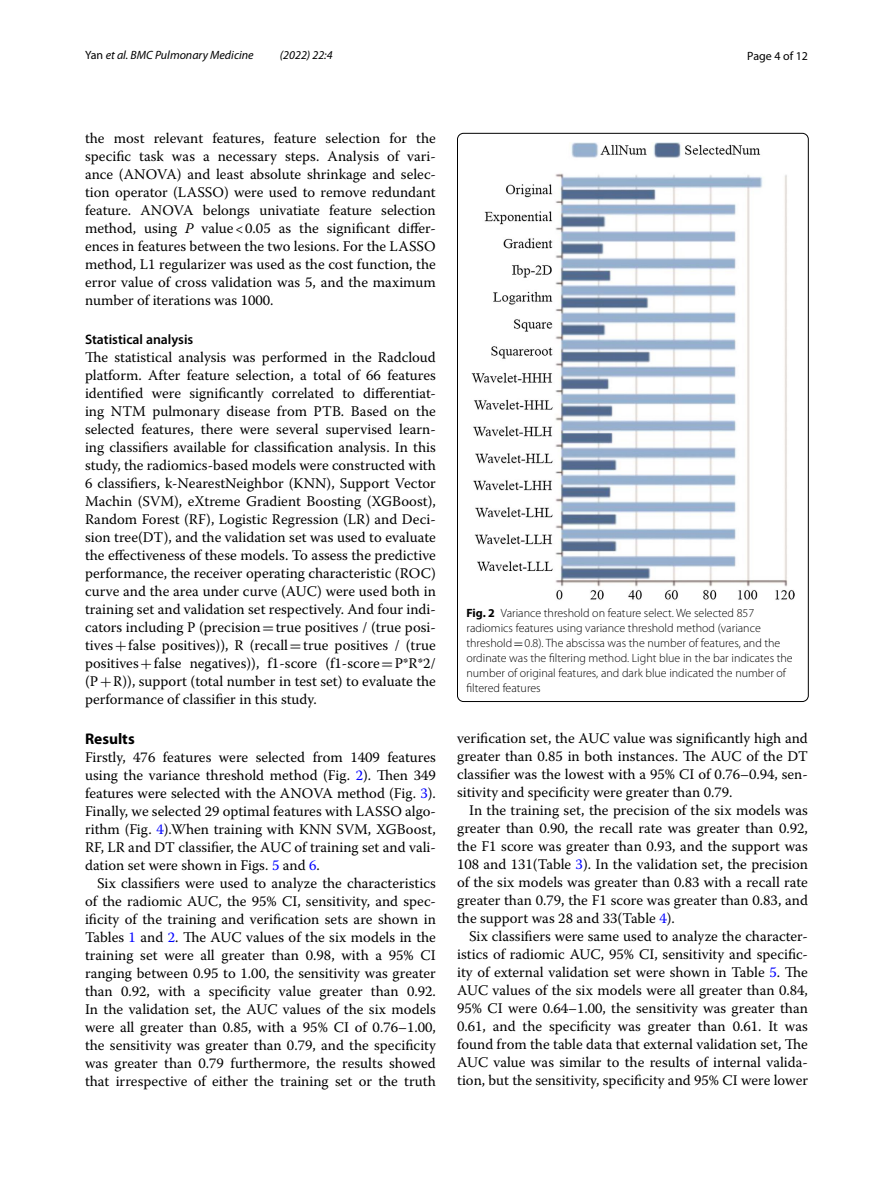
<style>
.page{position:relative;width:893px;height:1187px;background:#fff}
.page>*{position:absolute;margin:0;border:0;box-sizing:border-box;transform-origin:0 0}
.t1{font:700 15.45px "Myriad Pro";color:#000}
.t2{font:14.7px/18px "Warnock Pro";color:#000;text-align:justify}
.t3{font:600 13.8px "Myriad Pro";color:#000}
.t4{font:300 12px/15px "Myriad Pro";color:#000}
.t5{font:italic 12px "Myriad Pro";color:#000}
.t6{font:12px "Myriad Pro";color:#000}
.s1{font-style:normal}
.s2{font-style:italic}
.s3{font-family:"MTSY"}
.s4{color:#00f}
.s5{font-weight:700}
.s6{font-family:"MTSY";font-weight:400}
</style>
<div class="page">
<img style="left:471px;top:142px;width:323px;height:458px">
<p class="t5" style="left:85px;top:48px;width:170px"><span class="s1">Yan</span> et al. BMC Pulmonary Medicine</p>
<p class="t5" style="left:280px;top:48px;width:54px">(2022) 22:4</p>
<p class="t6" style="left:747px;top:48px;width:62px">Page 4 of 12</p>
<p class="t2" style="left:85px;top:128px;width:352px">the most relevant features, feature selection for the specific task was a necessary steps. Analysis of vari&shy;ance (ANOVA) and least absolute shrinkage and selec&shy;tion operator (LASSO) were used to remove redundant feature. ANOVA belongs univatiate feature selection method, using <span class="s2">P</span> value&lt;0.05 as the significant differ&shy;ences in features between the two lesions. For the LASSO method, L1 regularizer was used as the cost function, the error value of cross validation was 5, and the maximum number of iterations was 1000.</p>
<p class="t3" style="left:85px;top:331px;width:110px">Statistical analysis</p>
<p class="t2" style="left:85px;top:348px;width:352px">The statistical analysis was performed in the Radcloud platform. After feature selection, a total of 66 features identified were significantly correlated to differentiat&shy;ing NTM pulmonary disease from PTB. Based on the selected features, there were several supervised learn&shy;ing classifiers available for classification analysis. In this study, the radiomics-based models were constructed with 6 classifiers, k-NearestNeighbor (KNN), Support Vector Machin (SVM), eXtreme Gradient Boosting (XGBoost), Random Forest (RF), Logistic Regression (LR) and Deci&shy;sion tree(DT), and the validation set was used to evaluate the effectiveness of these models. To assess the predictive performance, the receiver operating characteristic (ROC) curve and the area under curve (AUC) were used both in training set and validation set respectively. And four indi&shy;cators including P (precision<span class="s3">=</span>true positives / (true posi&shy;tives<span class="s3">+</span>false positives)), R (recall<span class="s3">=</span>true positives / (true positives<span class="s3">+</span>false negatives)), f1-score (f1-score<span class="s3">=</span>P*R*2/ (P<span class="s3">+</span>R)), support (total number in test set) to evaluate the performance of classifier in this study.</p>
<p class="t1" style="left:85px;top:728px;width:51px">Results</p>
<p class="t2" style="left:85px;top:748px;width:352px">Firstly, 476 features were selected from 1409 features using the variance threshold method (Fig. <span class="s4">2</span>). Then 349 features were selected with the ANOVA method (Fig. <span class="s4">3</span>).<br>Finally, we selected 29 optimal features with LASSO algo&shy;rithm (Fig. <span class="s4">4</span>).When training with KNN SVM, XGBoost, RF, LR and DT classifier, the AUC of training set and vali&shy;dation set were shown in Figs. <span class="s4">5</span> and <span class="s4">6</span>.</p>
<p class="t2" style="left:85px;top:874px;width:352px;text-indent:12px">Six classifiers were used to analyze the characteristics of the radiomic AUC, the 95% CI, sensitivity, and spec&shy;ificity of the training and verification sets are shown in Tables <span class="s4">1</span> and <span class="s4">2</span>. The AUC values of the six models in the training set were all greater than 0.98, with a 95% CI ranging between 0.95 to 1.00, the sensitivity was greater than 0.92, with a specificity value greater than 0.92.<br>In the validation set, the AUC values of the six models were all greater than 0.85, with a 95% CI of 0.76–1.00, the sensitivity was greater than 0.79, and the specificity was greater than 0.79 furthermore, the results showed that irrespective of either the training set or the truth</p>
<p class="t4" style="left:466px;top:605px;width:328px"><span class="s5">Fig. 2</span> Variance threshold on feature select. We selected 857 radiomics features using variance threshold method (variance threshold<span class="s6">=</span>0.8). The abscissa was the number of features, and the ordinate was the filtering method. Light blue in the bar indicates the number of original features, and dark blue indicated the number of filtered features</p>
<p class="t2" style="left:457px;top:729px;width:352px">verification set, the AUC value was significantly high and greater than 0.85 in both instances. The AUC of the DT classifier was the lowest with a 95% CI of 0.76–0.94, sen&shy;sitivity and specificity were greater than 0.79.</p>
<p class="t2" style="left:457px;top:801px;width:352px;text-indent:12px">In the training set, the precision of the six models was greater than 0.90, the recall rate was greater than 0.92, the F1 score was greater than 0.93, and the support was 108 and 131(Table <span class="s4">3</span>). In the validation set, the precision of the six models was greater than 0.83 with a recall rate greater than 0.79, the F1 score was greater than 0.83, and the support was 28 and 33(Table <span class="s4">4</span>).</p>
<p class="t2" style="left:457px;top:927px;width:352px;text-indent:12px">Six classifiers were same used to analyze the character&shy;istics of radiomic AUC, 95% CI, sensitivity and specific&shy;ity of external validation set were shown in Table <span class="s4">5</span>. The AUC values of the six models were all greater than 0.84, 95% CI were 0.64–1.00, the sensitivity was greater than 0.61, and the specificity was greater than 0.61. It was found from the table data that external validation set, The AUC value was similar to the results of internal valida&shy;tion, but the sensitivity, specificity and 95% CI were lower</p>
</div>
